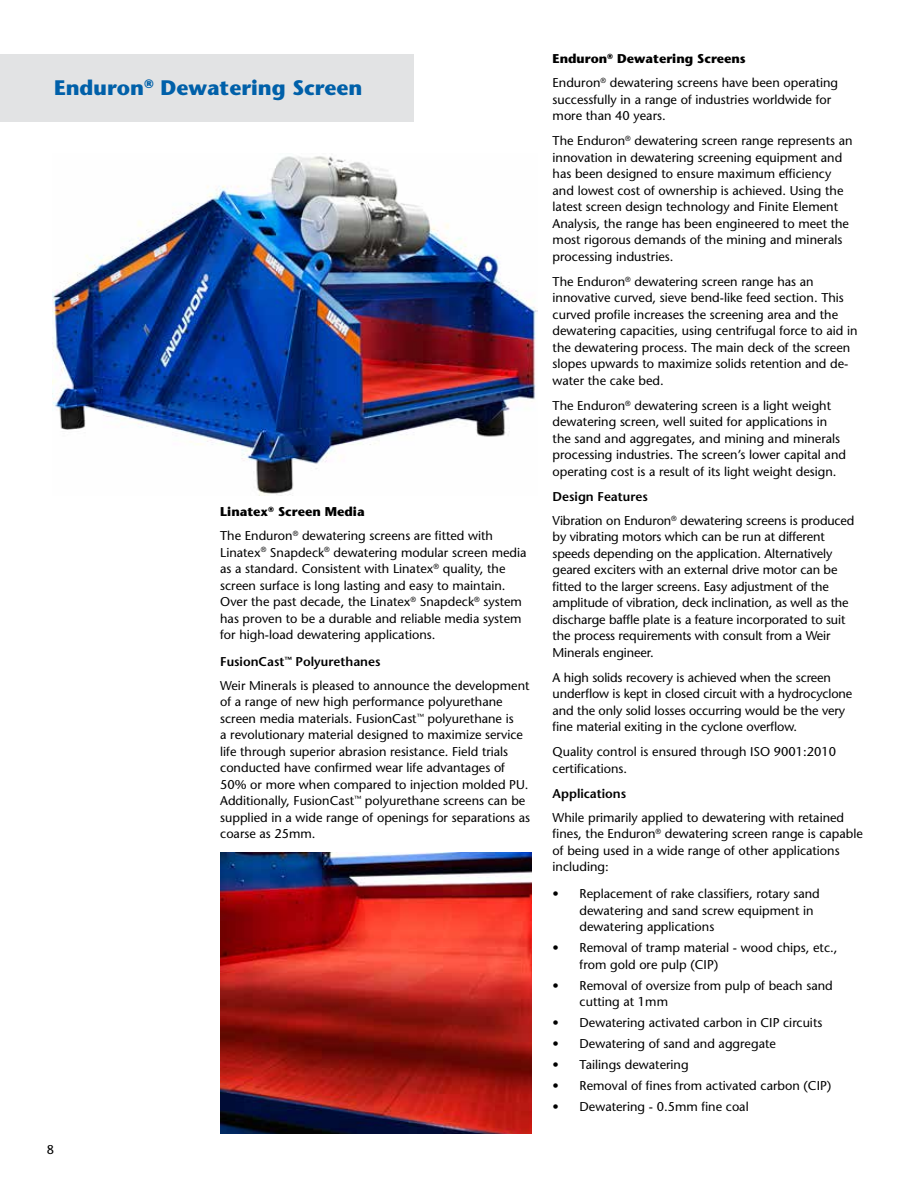
<style>
.page{position:relative;width:918px;height:1188px;background:#fff}
.page>*{position:absolute;margin:0;border:0;box-sizing:border-box;transform-origin:0 0}
.t1{font:700 21px "Stone Sans Std";color:#0060a9}
.t2{font:500 12.75px/16.5px "Stone Sans Std";color:#000}
.t3{font:600 12.75px "Stone Sans Std";color:#000}
.s1{font-weight:700}
.s2{font-weight:600}
</style>
<div class="page">
<img style="left:220px;top:852px;width:312px;height:282px">
<img style="left:53px;top:156px;width:485px;height:339px">
<div style="left:0;top:54px;width:414px;height:67px;background:#e2e3e4"></div>
<h1 class="t1" style="left:54px;top:75px;width:310px">Enduron<sup>®</sup> Dewatering Screen</h1>
<p class="t2" style="left:47px;top:1141px;width:9px">8</p>
<p class="t2" style="left:220px;top:500px;width:274px;line-height:24px"><span class="s1">Linatex</span><sup>®</sup> <span class="s1">Screen Media<br></span>The Enduron<sup>®</sup> dewatering screens are fitted with</p>
<p class="t2" style="left:220px;top:544px;width:308px">Linatex<sup>®</sup> Snapdeck<sup>®</sup> dewatering modular screen media as a standard. Consistent with Linatex<sup>®</sup> quality, the screen surface is long lasting and easy to maintain.<br>Over the past decade, the Linatex<sup>®</sup> Snapdeck<sup>®</sup> system has proven to be a durable and reliable media system for high-load dewatering applications.</p>
<p class="t2" style="left:220px;top:650px;width:311px;line-height:24px"><span class="s2">FusionCast</span><sup>™</sup> <span class="s2">Polyurethanes<br></span>Weir Minerals is pleased to announce the development</p>
<p class="t2" style="left:220px;top:694px;width:311px">of a range of new high performance polyurethane screen media materials. FusionCast<sup>™</sup> polyurethane is<br>a revolutionary material designed to maximize service life through superior abrasion resistance. Field trials conducted have confirmed wear life advantages of 50% or more when compared to injection molded PU.<br>Additionally, FusionCast<sup>™</sup> polyurethane screens can be supplied in a wide range of openings for separations as coarse as 25mm.</p>
<p class="t2" style="left:553px;top:47px;width:287px;line-height:24px"><span class="s1">Enduron</span><sup>®</sup> <span class="s1">Dewatering Screens<br></span>Enduron<sup>®</sup> dewatering screens have been operating</p>
<p class="t2" style="left:553px;top:91px;width:280px">successfully in a range of industries worldwide for more than 40 years.</p>
<p class="t2" style="left:553px;top:133px;width:301px">The Enduron<sup>®</sup> dewatering screen range represents an innovation in dewatering screening equipment and has been designed to ensure maximum efficiency and lowest cost of ownership is achieved. Using the latest screen design technology and Finite Element Analysis, the range has been engineered to meet the most rigorous demands of the mining and minerals processing industries.</p>
<p class="t2" style="left:553px;top:273px;width:306px">The Enduron<sup>®</sup> dewatering screen range has an innovative curved, sieve bend-like feed section. This curved profile increases the screening area and the dewatering capacities, using centrifugal force to aid in the dewatering process. The main deck of the screen slopes upwards to maximize solids retention and de&shy;water the cake bed.</p>
<p class="t2" style="left:553px;top:397px;width:295px">The Enduron<sup>®</sup> dewatering screen is a light weight dewatering screen, well suited for applications in the sand and aggregates, and mining and minerals processing industries. The screen’s lower capital and operating cost is a result of its light weight design.</p>
<p class="t2" style="left:553px;top:484px;width:303px;line-height:24px"><span class="s2">Design Features<br></span>Vibration on Enduron<sup>®</sup> dewatering screens is produced</p>
<p class="t2" style="left:553px;top:529px;width:298px">by vibrating motors which can be run at different speeds depending on the application. Alternatively geared exciters with an external drive motor can be fitted to the larger screens. Easy adjustment of the amplitude of vibration, deck inclination, as well as the discharge baffle plate is a feature incorporated to suit the process requirements with consult from a Weir Minerals engineer.</p>
<p class="t2" style="left:553px;top:669px;width:301px">A high solids recovery is achieved when the screen underflow is kept in closed circuit with a hydrocyclone and the only solid losses occurring would be the very fine material exiting in the cyclone overflow.</p>
<p class="t2" style="left:553px;top:744px;width:285px">Quality control is ensured through ISO 9001:2010 certifications.</p>
<p class="t3" style="left:553px;top:786px;width:75px">Applications</p>
<p class="t2" style="left:553px;top:809px;width:312px">While primarily applied to dewatering with retained fines, the Enduron<sup>®</sup> dewatering screen range is capable of being used in a wide range of other applications including:</p>
<p class="t2" style="left:580px;top:885px;width:242px;text-indent:-27px">• Replacement of rake classifiers, rotary sand dewatering and sand screw equipment in dewatering applications</p>
<p class="t2" style="left:580px;top:939px;width:259px;text-indent:-27px">• Removal of tramp material - wood chips, etc., from gold ore pulp (CIP)</p>
<p class="t2" style="left:580px;top:977px;width:255px;text-indent:-27px">• Removal of oversize from pulp of beach sand cutting at 1mm</p>
<p class="t2" style="left:553px;top:1014px;width:271px">• Dewatering activated carbon in CIP circuits</p>
<p class="t2" style="left:553px;top:1035px;width:225px">• Dewatering of sand and aggregate</p>
<p class="t2" style="left:553px;top:1056px;width:138px">• Tailings dewatering</p>
<p class="t2" style="left:553px;top:1077px;width:280px">• Removal of fines from activated carbon (CIP)</p>
<p class="t2" style="left:553px;top:1098px;width:198px">• Dewatering - 0.5mm fine coal</p>
</div>
